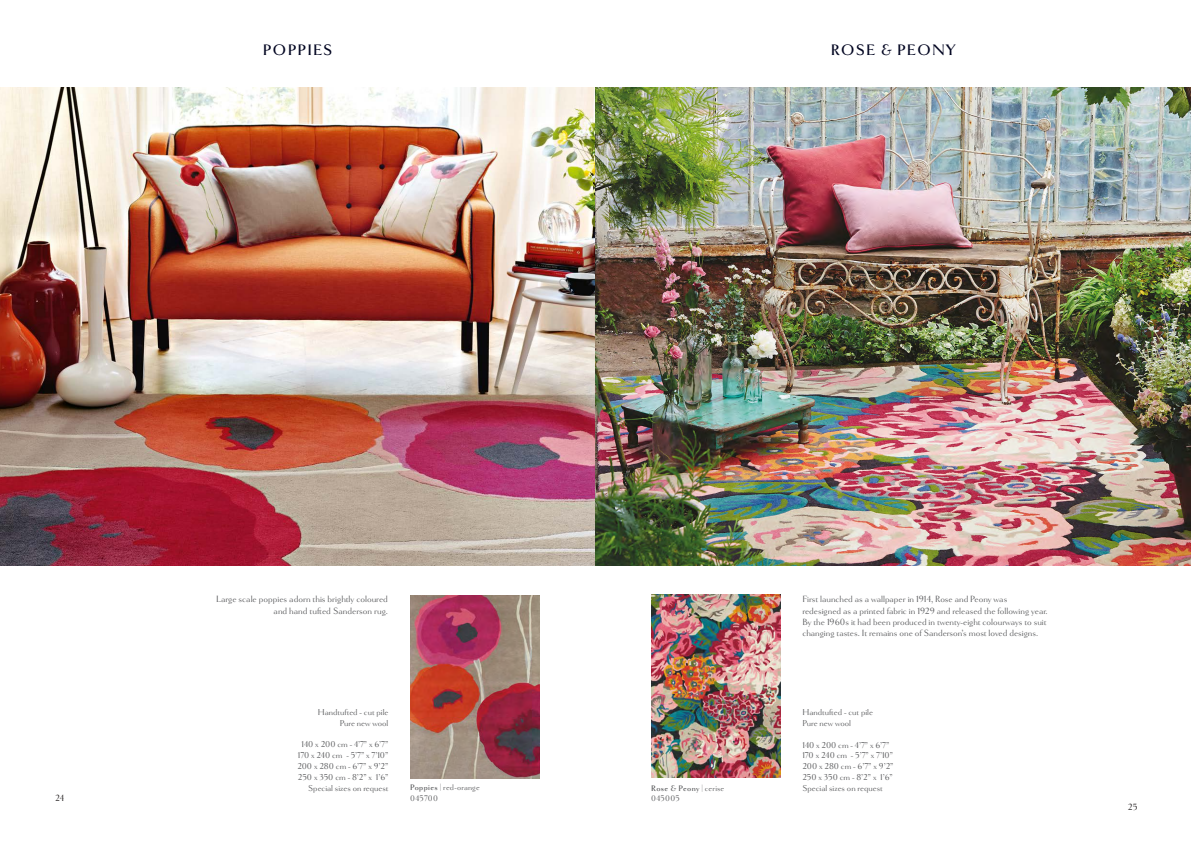
<style>
.page{position:relative;width:1191px;height:842px;background:#fff}
.page>*{position:absolute;margin:0;border:0;box-sizing:border-box;transform-origin:0 0}
.t1{font:700 16px "Goldenbook";letter-spacing:.07em;color:#000420}
.t2{font:9.6px "Goldenbook";color:#57585a}
.t3{font:9.5px/11.4px "Goldenbook";color:#57585a;text-align:justify}
.t4{font:9.5px "Goldenbook";color:#231f20}
.t5{font:9px "Goldenbook";color:#57585a}
.t6{font:8.5px "Goldenbook";letter-spacing:.025em;color:#57585a}
.t7{font:700 8.5px "Goldenbook";letter-spacing:.04em;color:#57585a}
.s1{font-weight:700}
.s2{font-weight:400}
</style>
<div class="page">
<img style="left:0;top:87px;width:595px;height:479px">
<img style="left:410px;top:595px;width:130px;height:183px">
<img style="left:595px;top:87px;width:596px;height:479px">
<img style="left:651px;top:595px;width:130px;height:183px">
<p class="t1" style="left:263px;top:41px;width:71px">POPPIES</p>
<p class="t1" style="left:831px;top:41px;width:126px">ROSE &amp; PEONY</p>
<p class="t4" style="left:55px;top:793px;width:11px">24</p>
<p class="t2" style="left:216px;top:594px;width:173px">Large scale poppies adorn this brightly coloured</p>
<p class="t2" style="left:274px;top:605px;width:116px">and hand tufted Sanderson rug.</p>
<p class="t5" style="left:318px;top:707px;width:72px">Handtufted - cut pile</p>
<p class="t5" style="left:340px;top:718px;width:50px">Pure new wool</p>
<p class="t5" style="left:301px;top:739px;width:88px">140 x 200 cm - 4’7” x 6’7”</p>
<p class="t5" style="left:298px;top:750px;width:92px">170 x 240 cm - 5’7” x 7’10”</p>
<p class="t5" style="left:297px;top:761px;width:93px">200 x 280 cm - 6’7” x 9’2”</p>
<p class="t5" style="left:298px;top:772px;width:92px">250 x 350 cm - 8’2” x 1’6”</p>
<p class="t5" style="left:308px;top:782px;width:82px">Special sizes on request</p>
<p class="t6" style="left:410px;top:783px;width:71px"><span class="s1">Poppies</span> | red-orange</p>
<p class="t6" style="left:410px;top:793px;width:29px">045700</p>
<p class="t7" style="left:651px;top:783px;width:75px">Rose &amp; Peony <span class="s2">| cerise</span></p>
<p class="t6" style="left:651px;top:794px;width:30px">045005</p>
<p class="t3" style="left:802px;top:593px;width:206px">First launched as a wallpaper in 1914, Rose and Peony was</p>
<p class="t3" style="left:802px;top:605px;width:247px">redesigned as a printed fabric in 1929 and released the following year.<br>By the 1960s it had been produced in twenty-eight colourways to suit changing tastes. It remains one of Sanderson’s most loved designs.</p>
<p class="t5" style="left:802px;top:707px;width:72px">Handtufted - cut pile</p>
<p class="t5" style="left:802px;top:718px;width:50px">Pure new wool</p>
<p class="t5" style="left:802px;top:739px;width:88px">140 x 200 cm - 4’7” x 6’7”</p>
<p class="t5" style="left:802px;top:750px;width:92px">170 x 240 cm - 5’7” x 7’10”</p>
<p class="t5" style="left:802px;top:761px;width:93px">200 x 280 cm - 6’7” x 9’2”</p>
<p class="t5" style="left:802px;top:772px;width:92px">250 x 350 cm - 8’2” x 1’6”</p>
<p class="t5" style="left:802px;top:783px;width:82px">Special sizes on request</p>
<p class="t4" style="left:1128px;top:801px;width:11px">25</p>
</div>
